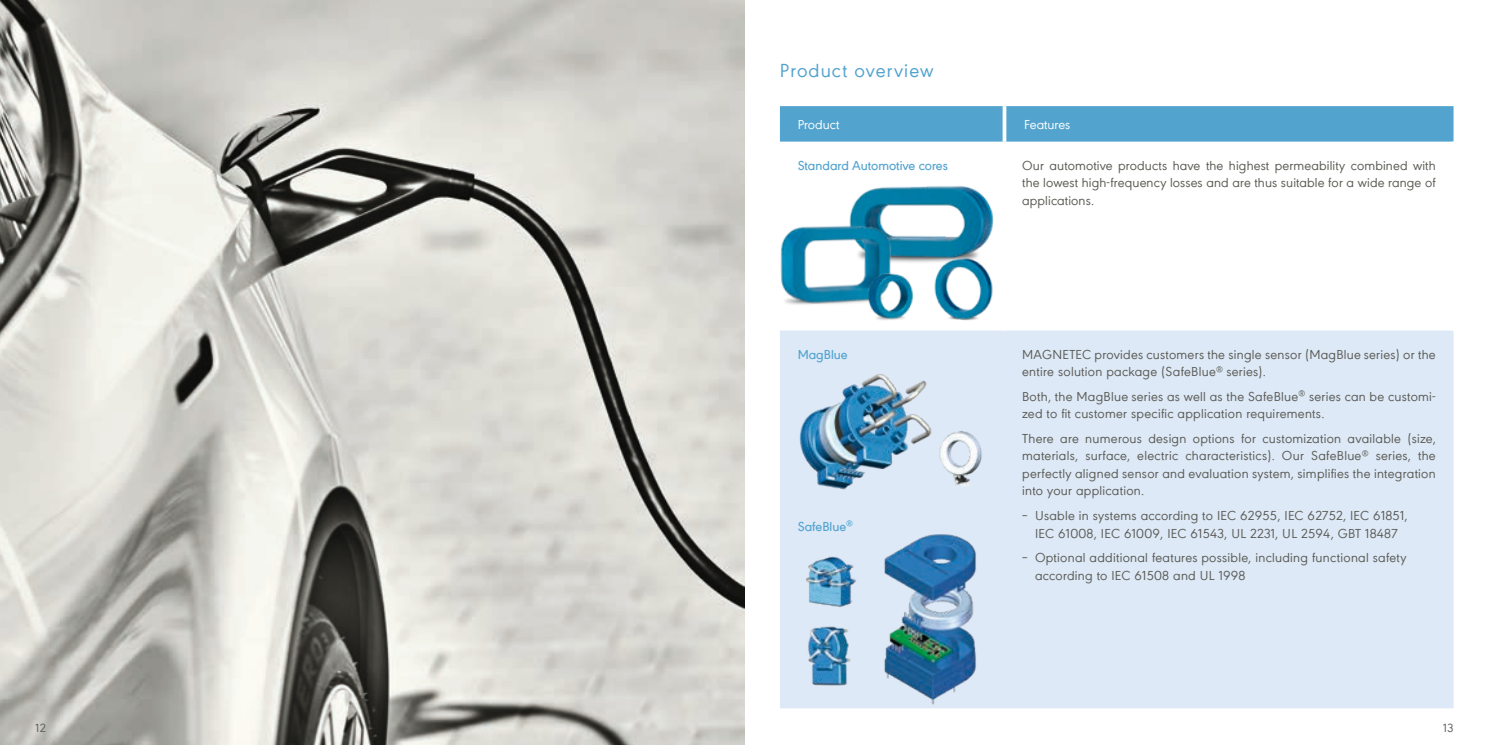
<style>
.page{position:relative;width:1489px;height:745px;background:#fff}
.page>*{position:absolute;margin:0;border:0;box-sizing:border-box;transform-origin:0 0}
.t1{font:20px "URW Geometric";letter-spacing:.055em;color:#52a3ce}
.t2{font:13.75px/17.5px "URW Geometric";letter-spacing:.02em;color:#5b5b55}
.t3{font:500 13.75px "URW Geometric";color:#52a3ce}
.t4{font:13.75px "URW Geometric";color:#fff}
.t5{font:12.5px "URW Geometric";color:#5b5b55}
</style>
<div class="page">
<img style="left:0;top:0;width:744px;height:744px">
<div style="left:780px;top:106px;width:673px;height:35px;background:#52a3ce"></div>
<div style="left:780px;top:330px;width:673px;height:377px;background:#dde9f7"></div>
<svg style="left:1002px;top:106px;width:4px;height:35px"></svg>
<img style="left:929px;top:185px;width:65px;height:61px">
<img style="left:739px;top:173px;width:190px;height:181px">
<img style="left:898px;top:246px;width:95px;height:77px">
<img style="left:822px;top:269px;width:108px;height:52px">
<img style="left:781px;top:344px;width:164px;height:157px">
<img style="left:818px;top:516px;width:237px;height:193px">
<img style="left:802px;top:554px;width:55px;height:53px">
<img style="left:927px;top:421px;width:64px;height:72px">
<img style="left:797px;top:624px;width:64px;height:61px">
<h1 class="t1" style="left:780px;top:55px;width:155px">Product overview</h1>
<p class="t4" style="left:797px;top:114px;width:43px">Product</p>
<p class="t4" style="left:1024px;top:114px;width:48px">Features</p>
<p class="t3" style="left:797px;top:155px;width:152px">Standard Automotive cores</p>
<p class="t2" style="left:1022px;top:155px;width:415px;text-align:justify">Our automotive products have the highest permeability combined with the lowest high-frequency losses and are thus suitable for a wide range of applications.</p>
<p class="t3" style="left:797px;top:343px;width:51px">MagBlue</p>
<p class="t3" style="left:797px;top:516px;width:57px">SafeBlue<sup>®</sup></p>
<p class="t2" style="left:1022px;top:344px;width:415px">MAGNETEC provides customers the single sensor (MagBlue series) or the entire solution package (SafeBlue<sup>®</sup> series).</p>
<p class="t2" style="left:1022px;top:386px;width:415px">Both, the MagBlue series as well as the SafeBlue<sup>®</sup> series can be customi&shy;zed to fit customer specific application requirements.</p>
<p class="t2" style="left:1022px;top:428px;width:415px;text-align:justify">There are numerous design options for customization available (size, materials, surface, electric characteristics). Our SafeBlue<sup>®</sup> series, the perfectly aligned sensor and evaluation system, simplifies the integration into your application.</p>
<p class="t2" style="left:1022px;top:505px;width:387px;text-align:center">– Usable in systems according to IEC 62955, IEC 62752, IEC 61851,<br>IEC 61008, IEC 61009, IEC 61543, UL 2231, UL 2594, GBT 18487</p>
<p class="t2" style="left:1035px;top:547px;width:373px;text-indent:-13px">– Optional additional features possible, including functional safety according to IEC 61508 and UL 1998</p>
<p class="t5" style="left:35px;top:718px;width:12px">12</p>
<p class="t5" style="left:1442px;top:718px;width:12px">13</p>
</div>
